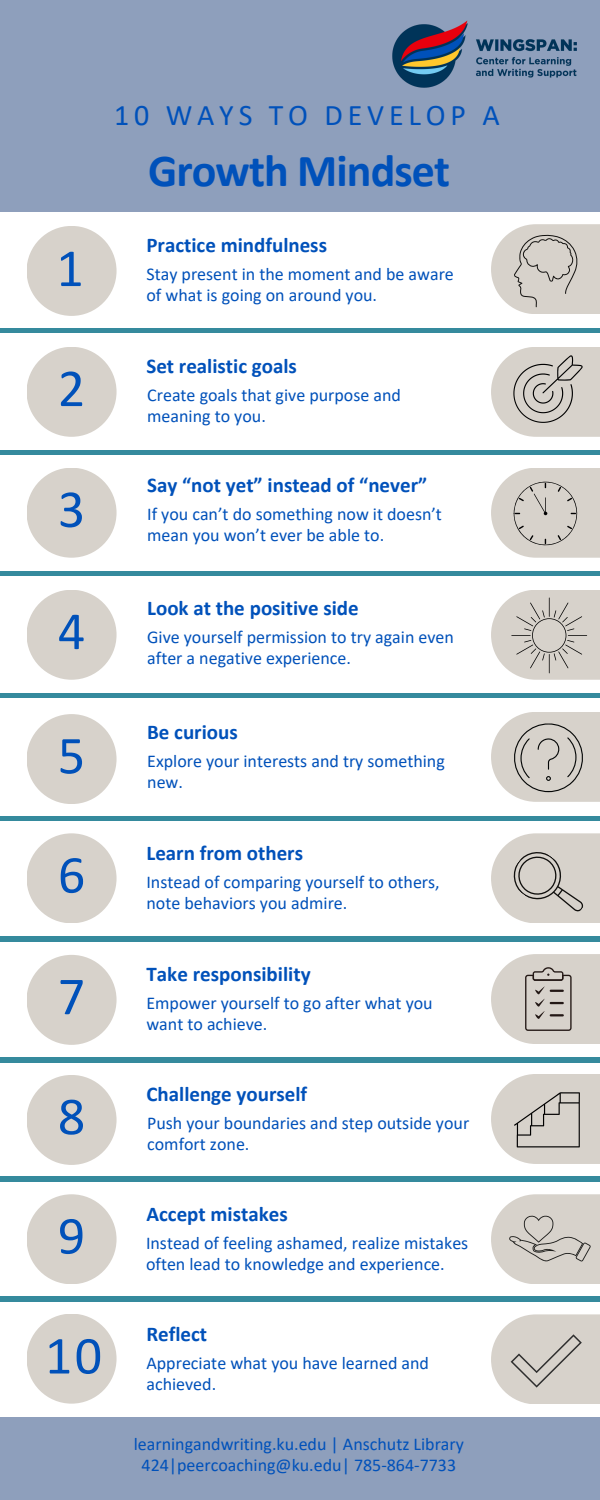
<style>
.page{position:relative;width:600px;height:1500px;background:#fff}
.page>*{position:absolute;margin:0;border:0;box-sizing:border-box;transform-origin:0 0}
.t1{font:53.9px "Calibri";color:#0051ba}
.t2{font:700 46px "Calibri";letter-spacing:-.02em;color:#0051ba}
.t3{font:30px "Calibri";letter-spacing:.16em;color:#0051ba}
.t4{font:700 21px "Calibri";color:#0051ba}
.t5{font:18px/21px "Calibri";color:#0051ba}
</style>
<div class="page">
<svg style="left:491px;top:224px;width:109px;height:90px;fill:#d7d2cb"></svg>
<svg style="left:491px;top:347px;width:109px;height:90px;fill:#d7d2cb"></svg>
<div style="left:491px;top:468px;width:109px;height:90px;background:#d7d2cb"></div>
<svg style="left:491px;top:590px;width:109px;height:90px;fill:#d7d2cb"></svg>
<svg style="left:491px;top:712px;width:109px;height:90px;fill:#d7d2cb"></svg>
<svg style="left:491px;top:833px;width:109px;height:90px;fill:#d7d2cb"></svg>
<div style="left:491px;top:954px;width:109px;height:90px;background:#d7d2cb"></div>
<div style="left:491px;top:1074px;width:109px;height:90px;background:#d7d2cb"></div>
<div style="left:491px;top:1194px;width:109px;height:90px;background:#d7d2cb"></div>
<div style="left:491px;top:1314px;width:109px;height:90px;background:#d7d2cb"></div>
<div style="left:0;top:0;width:600px;height:211px;background:#8e9fbc"></div>
<div style="left:0;top:1417px;width:600px;height:83px;background:#8e9fbc"></div>
<div style="left:27px;top:226px;width:90px;height:90px;background:#d7d2cb;border-radius:50%"></div>
<div style="left:27px;top:347px;width:90px;height:90px;background:#d7d2cb;border-radius:50%"></div>
<div style="left:27px;top:468px;width:90px;height:90px;background:#d7d2cb;border-radius:50%"></div>
<div style="left:27px;top:590px;width:90px;height:90px;background:#d7d2cb;border-radius:50%"></div>
<div style="left:27px;top:833px;width:90px;height:90px;background:#d7d2cb;border-radius:50%"></div>
<div style="left:27px;top:714px;width:90px;height:90px;background:#d7d2cb;border-radius:50%"></div>
<div style="left:27px;top:955px;width:90px;height:90px;background:#d7d2cb;border-radius:50%"></div>
<div style="left:27px;top:1075px;width:90px;height:90px;background:#d7d2cb;border-radius:50%"></div>
<div style="left:27px;top:1194px;width:90px;height:90px;background:#d7d2cb;border-radius:50%"></div>
<div style="left:27px;top:1314px;width:90px;height:90px;background:#d7d2cb;border-radius:50%"></div>
<hr style="left:0;top:329px;width:600px;height:4px;background:#358a9d">
<div style="left:0;top:450px;width:600px;height:5px;background:#358a9d"></div>
<div style="left:0;top:571px;width:600px;height:5px;background:#358a9d"></div>
<div style="left:0;top:693px;width:600px;height:5px;background:#358a9d"></div>
<div style="left:0;top:937px;width:600px;height:5px;background:#358a9d"></div>
<hr style="left:0;top:817px;width:600px;height:4px;background:#358a9d">
<div style="left:0;top:1058px;width:600px;height:5px;background:#358a9d"></div>
<div style="left:0;top:1177px;width:600px;height:5px;background:#358a9d"></div>
<div style="left:0;top:1296px;width:600px;height:5px;background:#358a9d"></div>
<svg style="left:513px;top:355px;width:70px;height:68px;background:#c1bcb6"></svg>
<svg style="left:514px;top:481px;width:64px;height:65px"></svg>
<svg style="left:511px;top:598px;width:76px;height:75px;background:#cac6bf"></svg>
<svg style="left:511px;top:720px;width:75px;height:74px;background:#c6c2bc"></svg>
<svg style="left:504px;top:843px;width:92px;height:80px;background:#cbc7c0"></svg>
<svg style="left:525px;top:967px;width:47px;height:64px"></svg>
<svg style="left:514px;top:234px;width:64px;height:73px;background:#c8c3bc"></svg>
<svg style="left:509px;top:1215px;width:82px;height:46px"></svg>
<svg style="left:514px;top:1092px;width:66px;height:55px"></svg>
<svg style="left:511px;top:1334px;width:71px;height:54px"></svg>
<img style="left:392px;top:20px;width:185px;height:68px">
<h3 class="t1" style="left:56px;top:246px;width:29px">1</h3>
<p class="t1" style="left:58px;top:366px;width:29px">2</p>
<h3 class="t1" style="left:58px;top:487px;width:29px">3</h3>
<p class="t1" style="left:58px;top:609px;width:29px">4</p>
<p class="t3" style="left:114px;top:102px;width:387px">10 WAYS TO DEVELOP A</p>
<p class="t2" style="left:148px;top:152px;width:304px">Growth Mindset</p>
<p class="t4" style="left:146px;top:236px;width:182px">Practice mindfulness</p>
<h3 class="t5" style="left:146px;top:265px;width:309px">Stay present in the moment and be aware of what is going on around you.</h3>
<h3 class="t4" style="left:146px;top:357px;width:152px">Set realistic goals</h3>
<p class="t5" style="left:147px;top:386px;width:255px">Create goals that give purpose and meaning to you.</p>
<h2 class="t4" style="left:147px;top:477px;width:282px">Say “not yet” instead of “never”</h2>
<p class="t5" style="left:147px;top:505px;width:296px">If you can’t do something now it doesn’t mean you won’t ever be able to.</p>
<h1 class="t4" style="left:147px;top:600px;width:213px">Look at the positive side</h1>
<h3 class="t5" style="left:147px;top:628px;width:308px">Give yourself permission to try again even after a negative experience.</h3>
<p class="t1" style="left:58px;top:733px;width:29px">5</p>
<p class="t1" style="left:58px;top:852px;width:29px">6</p>
<h3 class="t1" style="left:58px;top:974px;width:29px">7</h3>
<p class="t1" style="left:58px;top:1094px;width:29px">8</p>
<p class="t1" style="left:58px;top:1213px;width:29px">9</p>
<p class="t1" style="left:45px;top:1333px;width:59px">10</p>
<p class="t4" style="left:147px;top:723px;width:92px">Be curious</p>
<p class="t5" style="left:147px;top:752px;width:299px">Explore your interests and try something new.</p>
<p class="t4" style="left:146px;top:844px;width:158px">Learn from others</p>
<p class="t5" style="left:146px;top:873px;width:295px">Instead of comparing yourself to others, note behaviors you admire.</p>
<p class="t4" style="left:146px;top:965px;width:166px">Take responsibility</p>
<p class="t5" style="left:146px;top:994px;width:288px">Empower yourself to go after what you want to achieve.</p>
<p class="t4" style="left:146px;top:1085px;width:162px">Challenge yourself</p>
<p class="t5" style="left:147px;top:1114px;width:324px">Push your boundaries and step outside your comfort zone.</p>
<h3 class="t4" style="left:146px;top:1206px;width:143px">Accept mistakes</h3>
<h3 class="t5" style="left:146px;top:1234px;width:324px">Instead of feeling ashamed, realize mistakes often lead to knowledge and experience.</h3>
<p class="t4" style="left:146px;top:1326px;width:62px">Reflect</p>
<p class="t5" style="left:146px;top:1354px;width:284px">Appreciate what you have learned and achieved.</p>
<p class="t5" style="left:134px;top:1435px;width:332px;text-align:center">learningandwriting.ku.edu | Anschutz Library<br>424|peercoaching@ku.edu| 785-864-7733</p>
</div>
